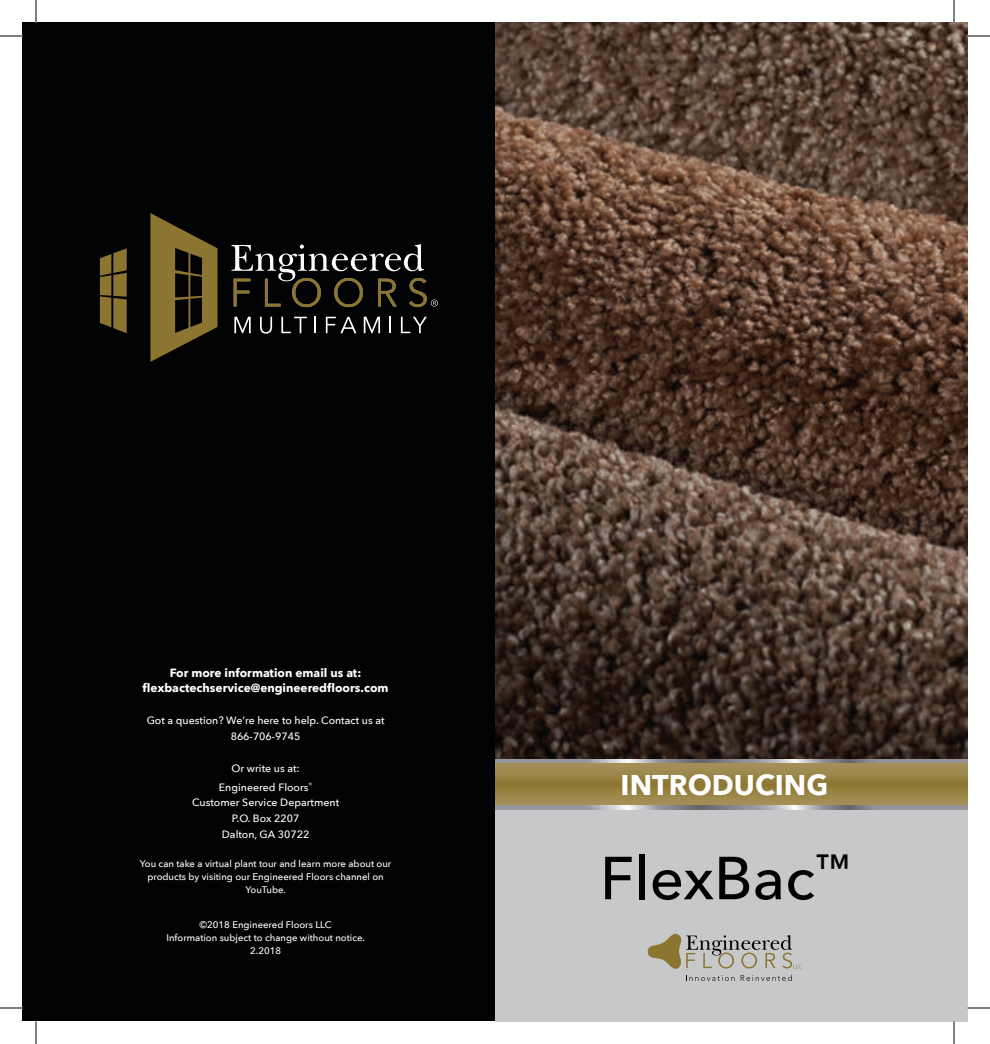
<style>
.page{position:relative;width:990px;height:1044px;background:#fff}
.page>*{position:absolute;margin:0;border:0;box-sizing:border-box;transform-origin:0 0}
.t1{font:500 60px "Avenir Next";color:#010203}
.t2{font:700 28.5px "Avenir Next";color:#fff}
.t3{font:700 11.85px/15.9px "Avenir Next";color:#fff;text-align:center}
.t4{font:500 10.65px/15.9px "Avenir Next";color:#fff;text-align:center}
.t5{font:500 9.6px/13.2px "Avenir Next";color:#fff;text-align:center}
</style>
<div class="page">
<div style="left:22px;top:22px;width:946px;height:1000px;background:#010203"></div>
<div style="left:495px;top:773px;width:473px;height:249px;background:#c7c8ca"></div>
<img style="left:495px;top:22px;width:473px;height:737px">
<svg style="left:495px;top:806px;width:473px;height:3px"></svg>
<svg style="left:495px;top:764px;width:473px;height:40px;background:#998446"></svg>
<svg style="left:495px;top:759px;width:473px;height:3px"></svg>
<svg style="left:648px;top:934px;width:154px;height:47px"></svg>
<svg style="left:150px;top:213px;width:68px;height:149px"></svg>
<svg style="left:99px;top:248px;width:28px;height:85px"></svg>
<svg style="left:234px;top:317px;width:17px;height:16px"></svg>
<svg style="left:260px;top:317px;width:12px;height:17px"></svg>
<svg style="left:281px;top:317px;width:26px;height:16px"></svg>
<svg style="left:315px;top:317px;width:1px;height:16px"></svg>
<svg style="left:326px;top:317px;width:30px;height:16px"></svg>
<svg style="left:364px;top:317px;width:16px;height:16px"></svg>
<svg style="left:390px;top:317px;width:1px;height:16px"></svg>
<svg style="left:401px;top:317px;width:26px;height:16px"></svg>
<svg style="left:232px;top:244px;width:206px;height:63px"></svg>
<svg style="left:0;top:36px;width:22px;height:1px"></svg>
<svg style="left:968px;top:36px;width:22px;height:1px"></svg>
<svg style="left:0;top:1008px;width:22px;height:1px"></svg>
<svg style="left:968px;top:1008px;width:22px;height:1px"></svg>
<svg style="left:36px;top:0;width:1px;height:22px"></svg>
<svg style="left:36px;top:1022px;width:1px;height:22px"></svg>
<svg style="left:954px;top:0;width:1px;height:22px"></svg>
<svg style="left:954px;top:1022px;width:1px;height:22px"></svg>
<p class="t3" style="left:143px;top:664px;width:248px">For more information email us at: flexbactechservice@engineeredfloors.com</p>
<p class="t4" style="left:147px;top:712px;width:239px">Got a question? We’re here to help. Contact us at<br>866-706-9745</p>
<p class="t4" style="left:219px;top:759px;width:95px;line-height:18.6px">Or write us at:<br>Engineered Floors<sup>®</sup></p>
<p class="t4" style="left:192px;top:794px;width:149px">Customer Service Department<br>P.O. Box 2207<br>Dalton, GA 30722</p>
<p class="t5" style="left:140px;top:856px;width:253px">You can take a virtual plant tour and learn more about our products by visiting our Engineered Floors channel on<br>YouTube.</p>
<p class="t5" style="left:166px;top:917px;width:200px">©2018 Engineered Floors LLC<br>Information subject to change without notice.<br>2.2018</p>
<h2 class="t2" style="left:621px;top:761px;width:209px">INTRODUCING</h2>
<h1 class="t1" style="left:600px;top:827px;width:251px">FlexBac<sup>™</sup></h1>
</div>
